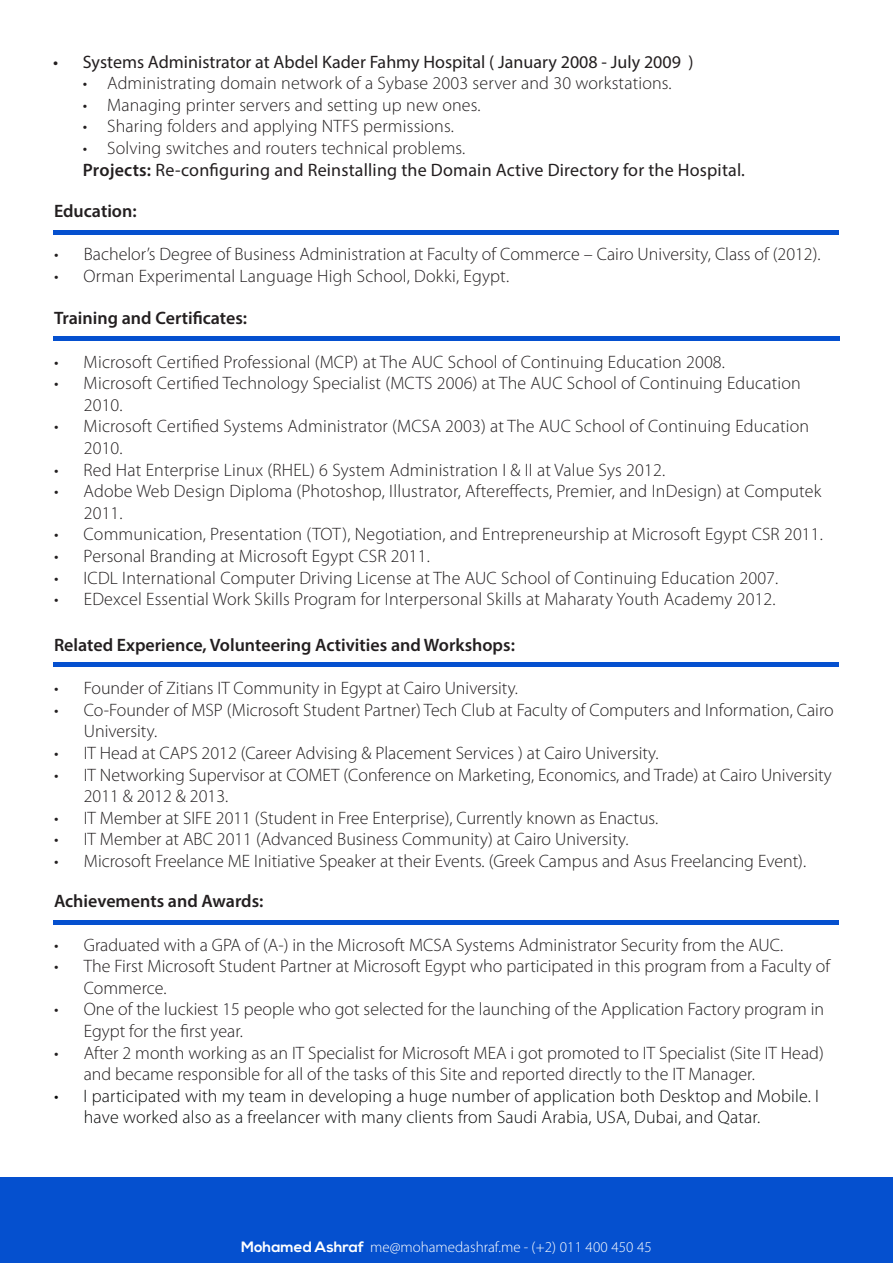
<style>
.page{position:relative;width:893px;height:1263px;background:#fff}
.page>*{position:absolute;margin:0;border:0;box-sizing:border-box;transform-origin:0 0}
.t1{font:300 18px "Myriad Pro";color:#231f20}
.t2{font:300 18px "Myriad Pro";letter-spacing:.01em;color:#0a0b0b}
.t3{font:18px "Myriad Pro";color:#231f20}
.t4{font:600 18px "Myriad Pro";color:#231f20}
.t5{font:300 15px "Myriad Pro";color:#fff}
.s1{font-weight:600}
.s2{font-family:"Nexa";font-weight:700}
</style>
<div class="page">
<div style="left:0;top:1178px;width:893px;height:85px;background:#0550cf"></div>
<hr style="left:54px;top:337px;width:785px;height:4px;background:#0550cf">
<hr style="left:54px;top:662px;width:785px;height:4px;background:#0550cf">
<div style="left:54px;top:920px;width:785px;height:5px;background:#0550cf"></div>
<hr style="left:54px;top:230px;width:785px;height:4px;background:#0550cf">
<p class="t3" style="left:53px;top:50px;width:7px">•</p>
<p class="t3" style="left:83px;top:50px;width:612px">Systems Administrator at Abdel Kader Fahmy Hospital ( January 2008 - July 2009 (</p>
<p class="t1" style="left:83px;top:73px;width:6px">•</p>
<p class="t1" style="left:83px;top:95px;width:6px">•</p>
<p class="t1" style="left:83px;top:116px;width:6px">•</p>
<p class="t1" style="left:107px;top:73px;width:566px">Administrating domain network of a Sybase 2003 server and 30 workstations.</p>
<p class="t1" style="left:107px;top:95px;width:375px">Managing printer servers and setting up new ones.</p>
<p class="t1" style="left:107px;top:116px;width:348px">Sharing folders and applying NTFS permissions.</p>
<p class="t1" style="left:107px;top:138px;width:360px">Solving switches and routers technical problems.</p>
<p class="t1" style="left:83px;top:138px;width:6px">•</p>
<p class="t3" style="left:83px;top:158px;width:664px"><span class="s1">Projects:</span> Re-configuring and Reinstalling the Domain Active Directory for the Hospital.</p>
<p class="t4" style="left:54px;top:199px;width:84px">Education:</p>
<p class="t1" style="left:84px;top:244px;width:738px">Bachelors’ Degree of Business Administration at Faculty of Commerce – Cairo University, Class of )2012 .(</p>
<p class="t1" style="left:54px;top:244px;width:6px">•</p>
<p class="t1" style="left:54px;top:266px;width:6px">•</p>
<p class="t1" style="left:84px;top:266px;width:427px">Orman Experimental Language High School, Dokki, Egypt.</p>
<p class="t4" style="left:54px;top:307px;width:195px">Training and Certificates:</p>
<p class="t1" style="left:84px;top:352px;width:643px">Microsoft Certified Professional (MCP) at The AUC School of Continuing Education 2008.</p>
<p class="t1" style="left:54px;top:352px;width:6px">•</p>
<p class="t1" style="left:54px;top:373px;width:6px">•</p>
<p class="t1" style="left:54px;top:417px;width:6px">•</p>
<p class="t1" style="left:54px;top:460px;width:6px">•</p>
<p class="t1" style="left:54px;top:481px;width:6px">•</p>
<p class="t1" style="left:54px;top:525px;width:6px">•</p>
<p class="t1" style="left:54px;top:546px;width:6px">•</p>
<p class="t1" style="left:54px;top:568px;width:6px">•</p>
<p class="t1" style="left:84px;top:373px;width:719px">Microsoft Certified Technology Specialist (MCTS 2006) at The AUC School of Continuing Education</p>
<p class="t1" style="left:84px;top:395px;width:40px">2010.</p>
<p class="t1" style="left:84px;top:417px;width:727px">Microsoft Certified Systems Administrator (MCSA 2003) at The AUC School of Continuing Education</p>
<p class="t1" style="left:84px;top:438px;width:40px">2010.</p>
<p class="t1" style="left:84px;top:460px;width:583px">Red Hat Enterprise Linux (RHEL 6) System Administration I &amp; II at Value Sys 2012.</p>
<p class="t1" style="left:84px;top:481px;width:739px">Adobe Web Design Diploma (Photoshop, Illustrator, Aftereffects, Premier, and InDesign) at Computek</p>
<p class="t1" style="left:84px;top:503px;width:40px">2011.</p>
<p class="t1" style="left:84px;top:525px;width:741px">Communication, Presentation (TOT ,) Negotiation, and Entrepreneurship at Microsoft Egypt CSR 2011.</p>
<p class="t1" style="left:84px;top:546px;width:348px">Personal Branding at Microsoft Egypt CSR 2011.</p>
<p class="t1" style="left:84px;top:568px;width:696px">ICDL International Computer Driving License at The AUC School of Continuing Education 2007.</p>
<p class="t1" style="left:84px;top:589px;width:693px">EDexcel Essential Work Skills Program for Interpersonal Skills at Maharaty Youth Academy 2012.</p>
<p class="t1" style="left:54px;top:589px;width:6px">•</p>
<p class="t4" style="left:54px;top:633px;width:462px">Related Experience, Volunteering Activities and Workshops:</p>
<p class="t1" style="left:84px;top:678px;width:436px">Founder of Zitians IT Community in Egypt at Cairo University.</p>
<p class="t1" style="left:54px;top:678px;width:6px">•</p>
<p class="t1" style="left:54px;top:700px;width:6px">•</p>
<p class="t1" style="left:54px;top:743px;width:6px">•</p>
<p class="t1" style="left:54px;top:765px;width:6px">•</p>
<p class="t1" style="left:54px;top:808px;width:6px">•</p>
<p class="t1" style="left:54px;top:829px;width:6px">•</p>
<p class="t1" style="left:84px;top:700px;width:751px">Co-Founder of MSP (Microsoft Student Partner) Tech Club at Faculty of Computers and Information, Cairo</p>
<p class="t1" style="left:84px;top:721px;width:75px">University.</p>
<p class="t1" style="left:84px;top:743px;width:576px">IT Head at CAPS 2012 (Career Advising &amp; Placement Services ) at Cairo University.</p>
<p class="t1" style="left:84px;top:765px;width:750px">IT Networking Supervisor at COMET (Conference on Marketing, Economics, and Trade) at Cairo University</p>
<p class="t1" style="left:84px;top:786px;width:146px">2011 &amp; 2012 &amp; 2013.</p>
<p class="t1" style="left:84px;top:808px;width:576px">IT Member at SIFE 2011 (Student in Free Enterprise ,) Currently known as Enactus.</p>
<p class="t1" style="left:84px;top:829px;width:546px">IT Member at ABC 2011 (Advanced Business Community) at Cairo University.</p>
<p class="t1" style="left:84px;top:851px;width:724px">Microsoft Freelance ME Initiative Speaker at their Events (. Greek Campus and Asus Freelancing Event .(</p>
<p class="t1" style="left:54px;top:851px;width:6px">•</p>
<p class="t4" style="left:54px;top:890px;width:211px">Achievements and Awards:</p>
<p class="t1" style="left:84px;top:935px;width:701px">Graduated with a GPA of ) -A( in the Microsoft MCSA Systems Administrator Security from the AUC.</p>
<p class="t1" style="left:54px;top:935px;width:6px">•</p>
<p class="t1" style="left:54px;top:956px;width:6px">•</p>
<p class="t1" style="left:54px;top:999px;width:6px">•</p>
<p class="t1" style="left:54px;top:1043px;width:6px">•</p>
<p class="t2" style="left:54px;top:1086px;width:6px">•</p>
<p class="t1" style="left:84px;top:956px;width:748px">The First Microsoft Student Partner at Microsoft Egypt who participated in this program from a Faculty of</p>
<p class="t1" style="left:84px;top:978px;width:84px">Commerce.</p>
<p class="t1" style="left:84px;top:999px;width:742px">One of the luckiest 15 people who got selected for the launching of the Application Factory program in</p>
<p class="t1" style="left:84px;top:1021px;width:161px">Egypt for the first year.</p>
<p class="t1" style="left:84px;top:1043px;width:741px">After 2 month working as an IT Specialist for Microsoft MEA i got promoted to IT Specialist (Site IT Head(</p>
<p class="t1" style="left:84px;top:1064px;width:673px">and became responsible for all of the tasks of this Site and reported directly to the IT Manager.</p>
<p class="t2" style="left:84px;top:1086px;width:737px">I participated with my team in developing a huge number of application both Desktop and Mobile I.</p>
<p class="t2" style="left:84px;top:1107px;width:678px">have worked also as a freelancer with many clients from Saudi Arabia, USA, Dubai, and Qatar.</p>
<p class="t5" style="left:241px;top:1239px;width:412px"><span class="s2">Mohamed Ashraf</span> me@mohamedashraf.me )- +2( 011 400 450 45</p>
</div>
